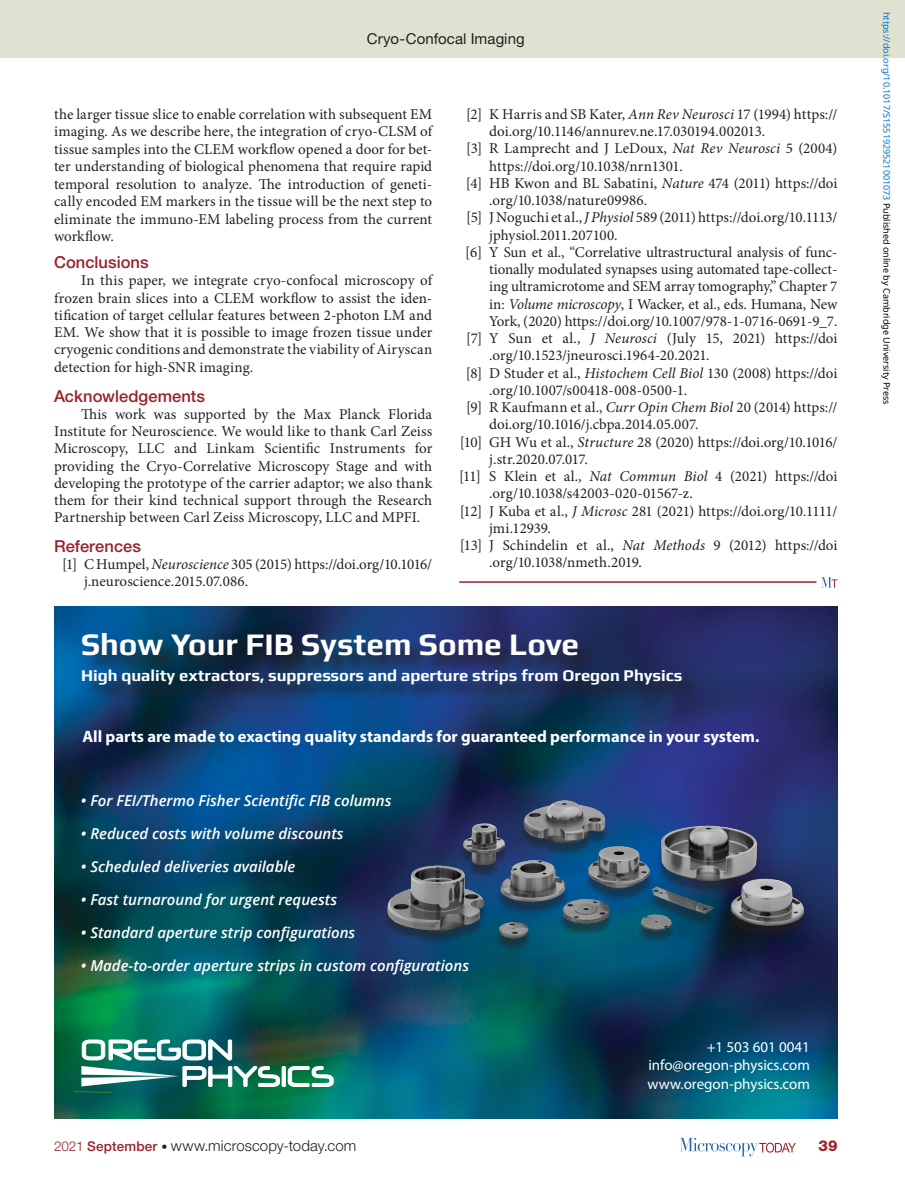
<style>
.page{position:relative;width:905px;height:1188px;background:#fff}
.page>*{position:absolute;margin:0;border:0;box-sizing:border-box;transform-origin:0 0}
.t1{font:700 31.5px "Play";color:#fff}
.t2{font:700 16.5px "Myriad Pro";color:#fff}
.t3{font:700 16.5px "Play";color:#fff}
.t4{font:500 16.5px "Helvetica Neue LT Std";letter-spacing:.005em;color:#98212a}
.t5{font:15px/17.2px "Minion Pro";letter-spacing:-.005em;color:#231f20;text-align:justify}
.t6{font:italic 600 15px "Open Sans";color:#fff}
.t7{font:15px/18.8px "Myriad Pro";color:#fff;text-align:justify}
.t8{font:300 15px "Helvetica Neue LT Std";letter-spacing:.005em;color:#231f20}
.t9{font:15px "Helvetica Neue LT Std";letter-spacing:.005em;color:#231f20}
.t10{font:800 15px "Helvetica Neue LT Std";color:#98212a}
.t11{font:9px "Noto Sans";color:#0172cf}
.s1{font-style:italic}
.s2{font-size:13.5px;color:#98212a}
.s3{font-weight:500;font-size:13.5px;color:#98212a}
.s4{font-size:12px}
.s5{color:#000}
</style>
<div class="page">
<div style="left:0;top:0;width:904px;height:58px;background:#e0e2d1"></div>
<svg style="left:679px;top:1138px;width:116px;height:18px"></svg>
<hr style="left:459px;top:581px;width:357px;height:2px;background:#98212a">
<svg style="left:821px;top:577px;width:16px;height:11px"></svg>
<img style="left:54px;top:606px;width:783px;height:513px">
<div style="left:83px;top:635px;width:616px;height:67px;background:#231f20;opacity:.75"></div>
<svg style="left:75px;top:1040px;width:258px;height:52px"></svg>
<div style="left:383px;top:805px;width:424px;height:146px;background:#231f20;opacity:.51"></div>
<img style="left:342px;top:765px;width:468px;height:177px">
<p class="t9" style="left:367px;top:30px;width:159px">Cryo-Confocal Imaging</p>
<p class="t5" style="left:54px;top:105px;width:380px">the larger tissue slice to enable correlation with subsequent EM imaging. As we describe here, the integration of cryo-CLSM of tissue samples into the CLEM workflow opened a door for bet&shy;ter understanding of biological phenomena that require rapid temporal resolution to analyze. The introduction of geneti&shy;cally encoded EM markers in the tissue will be the next step to eliminate the immuno-EM labeling process from the current workflow.</p>
<p class="t4" style="left:54px;top:252px;width:96px">Conclusions</p>
<p class="t5" style="left:54px;top:272px;width:380px;text-indent:27px">In this paper, we integrate cryo-confocal microscopy of frozen brain slices into a CLEM workflow to assist the iden&shy;tification of target cellular features between 2-photon LM and EM. We show that it is possible to image frozen tissue under cryogenic conditions and demonstrate the viability of Airyscan detection for high-SNR imaging.</p>
<p class="t4" style="left:54px;top:386px;width:153px">Acknowledgements</p>
<p class="t5" style="left:54px;top:405px;width:380px;text-indent:27px">This work was supported by the Max Planck Florida Institute for Neuroscience. We would like to thank Carl Zeiss Microscopy, LLC and Linkam Scientific Instruments for providing the Cryo-Correlative Microscopy Stage and with developing the prototype of the carrier adaptor; we also thank them for their kind technical support through the Research Partnership between Carl Zeiss Microscopy, LLC and MPFI.</p>
<p class="t4" style="left:54px;top:536px;width:89px">References</p>
<p class="t5" style="left:84px;top:555px;width:349px;text-indent:-22px">[1] C Humpel, <span class="s1">Neuroscience</span> 305 (2015) https://doi.org/10.1016/ j.neuroscience.2015.07.086.</p>
<p class="t5" style="left:466px;top:106px;width:373px">[2] K Harris and SB Kater, <span class="s1">Ann Rev Neurosci</span> 17 (1994) https://</p>
<p class="t5" style="left:489px;top:123px;width:277px">doi.org/10.1146/annurev.ne.17.030194.002013.</p>
<p class="t5" style="left:466px;top:140px;width:372px">[3] R Lamprecht and J LeDoux, <span class="s1">Nat Rev Neurosci</span> 5 (2004)</p>
<p class="t5" style="left:489px;top:157px;width:195px">https://doi.org/10.1038/nrn1301.</p>
<p class="t5" style="left:466px;top:175px;width:373px">[4] HB Kwon and BL Sabatini, <span class="s1">Nature</span> 474 (2011) https://doi</p>
<p class="t5" style="left:489px;top:192px;width:159px">.org/10.1038/nature09986.</p>
<p class="t5" style="left:466px;top:209px;width:373px">[5] J Noguchi et al., <span class="s1">J Physiol</span> 589 (2011) https://doi.org/10.1113/</p>
<p class="t5" style="left:489px;top:226px;width:130px">jphysiol.2011.207100.</p>
<p class="t5" style="left:465px;top:244px;width:374px">[6] Y Sun et al., “Correlative ultrastructural analysis of func-</p>
<p class="t5" style="left:489px;top:261px;width:350px">tionally modulated synapses using automated tape-collect-</p>
<p class="t5" style="left:489px;top:278px;width:349px">ing ultramicrotome and SEM array tomography,” Chapter 7</p>
<p class="t5" style="left:489px;top:295px;width:350px">in: <span class="s1">Volume microscopy</span>, I Wacker, et al., eds. Humana, New</p>
<p class="t5" style="left:489px;top:313px;width:350px">York, (2020) https://doi.org/10.1007/978-1-0716-0691-9_7.</p>
<p class="t5" style="left:466px;top:330px;width:372px">[7] Y Sun et al., <span class="s1">J Neurosci</span> (July 15, 2021) https://doi</p>
<p class="t5" style="left:489px;top:347px;width:222px">.org/10.1523/jneurosci.1964-20.2021.</p>
<p class="t5" style="left:466px;top:364px;width:373px">[8] D Studer et al., <span class="s1">Histochem Cell Biol</span> 130 (2008) https://doi</p>
<p class="t5" style="left:489px;top:382px;width:199px">.org/10.1007/s00418-008-0500-1.</p>
<p class="t5" style="left:466px;top:399px;width:373px">[9] R Kaufmann et al., <span class="s1">Curr Opin Chem Biol</span> 20 (2014) https://</p>
<p class="t5" style="left:489px;top:416px;width:211px">doi.org/10.1016/j.cbpa.2014.05.007.</p>
<p class="t5" style="left:460px;top:433px;width:379px">[10] GH Wu et al., <span class="s1">Structure</span> 28 (2020) https://doi.org/10.1016/</p>
<p class="t5" style="left:489px;top:451px;width:100px">j.str.2020.07.017.</p>
<p class="t5" style="left:459px;top:468px;width:379px">[11] S Klein et al., <span class="s1">Nat Commun Biol</span> 4 (2021) https://doi</p>
<p class="t5" style="left:489px;top:485px;width:205px">.org/10.1038/s42003-020-01567-z.</p>
<p class="t5" style="left:459px;top:502px;width:379px">[12] J Kuba et al., <span class="s1">J Microsc</span> 281 (2021) https://doi.org/10.1111/</p>
<p class="t5" style="left:489px;top:520px;width:63px">jmi.12939.</p>
<p class="t5" style="left:460px;top:537px;width:379px">[13] J Schindelin et al., <span class="s1">Nat Methods</span> 9 (2012) https://doi</p>
<p class="t5" style="left:489px;top:554px;width:154px">.org/10.1038/nmeth.2019.</p>
<h1 class="t1" style="left:81px;top:625px;width:499px">Show Your FIB System Some Love</h1>
<p class="t3" style="left:81px;top:666px;width:603px">High quality extractors, suppressors and aperture strips from Oregon Physics</p>
<p class="t2" style="left:82px;top:726px;width:678px">All parts are made to exacting quality standards for guaranteed performance in your system.</p>
<p class="t6" style="left:81px;top:791px;width:312px">• For FEI/Thermo Fisher Scientific FIB columns</p>
<p class="t6" style="left:81px;top:824px;width:264px">• Reduced costs with volume discounts</p>
<p class="t6" style="left:81px;top:857px;width:216px">• Scheduled deliveries available</p>
<p class="t6" style="left:81px;top:890px;width:258px">• Fast turnaround for urgent requests</p>
<p class="t6" style="left:81px;top:923px;width:276px">• Standard aperture strip configurations</p>
<p class="t6" style="left:81px;top:956px;width:390px">• Made-to-order aperture strips in custom configurations</p>
<p class="t7" style="left:647px;top:1037px;width:164px;text-indent:59px">+1 503 601 0041 info@oregon-physics.com www.oregon-physics.com</p>
<p class="t8" style="left:54px;top:1137px;width:304px"><span class="s2">2021</span> <span class="s3">September</span> <span class="s4">•</span> www.microscopy-today.com</p>
<p class="t10" style="left:818px;top:1137px;width:21px">39</p>
<p class="t11" style="left:893px;top:12px;width:394px;rotate:90deg">https://doi.org/10.1017/S1551929521001073 <span class="s5">Published online by Cambridge University Press</span></p>
</div>
